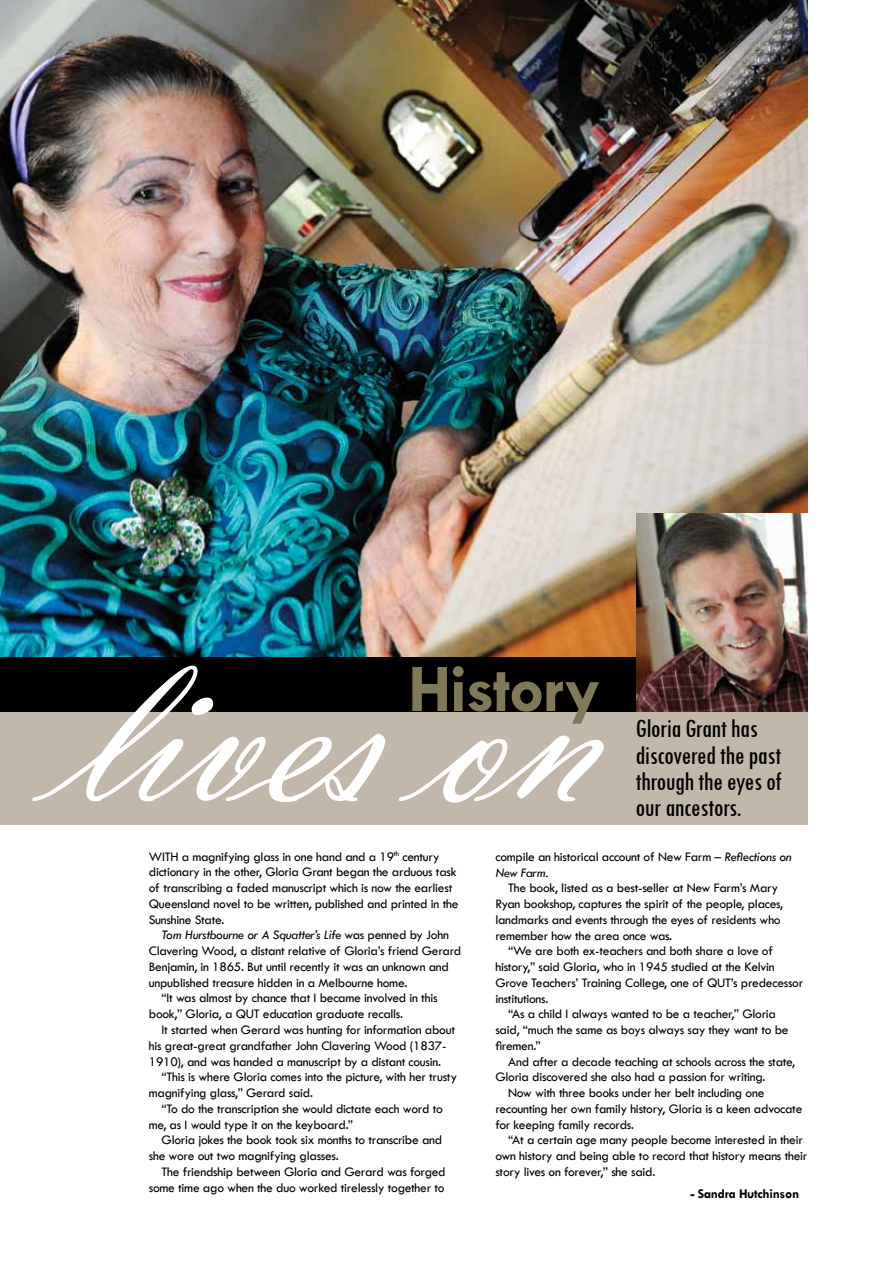
<style>
.page{position:relative;width:893px;height:1263px;background:#fff}
.page>*{position:absolute;margin:0;border:0;box-sizing:border-box;transform-origin:0 0}
.t1{font:233.7px "Vladimir Script";letter-spacing:-.03em;color:#fff}
.t2{font:700 68.7px "Tw Cen";letter-spacing:-.03em;color:#7f7959}
.t3{font:condensed 27px/26.2px "Tw Cen";letter-spacing:-.02em;color:#000}
.t4{font:13.5px/15.8px "Tw Cen";letter-spacing:-.02em;color:#000}
.t5{font:italic 13.5px "Tw Cen";letter-spacing:-.02em;color:#000}
.t6{font:700 13.5px "Tw Cen";letter-spacing:-.02em;color:#000}
.s1{font-style:normal}
.s2{font-style:italic}
</style>
<div class="page">
<div style="left:0;top:648px;width:808px;height:177px;background:#c1b7ab"></div>
<img style="left:0;top:0;width:808px;height:657px">
<div style="left:0;top:657px;width:808px;height:54px;background:#000"></div>
<img style="left:637px;top:514px;width:171px;height:197px">
<h1 class="t1" style="left:60px;top:591px;width:541px">lives on</h1>
<h2 class="t2" style="left:408px;top:648px;width:194px">History</h2>
<h3 class="t3" style="left:636px;top:715px;width:148px">Gloria Grant has discovered the past through the eyes of our ancestors.</h3>
<p class="t4" style="left:149px;top:848px;width:311px">WITH a magnifying glass in one hand and a 19<sup>th</sup> century dictionary in the other, Gloria Grant began the arduous task of transcribing a faded manuscript which is now the earliest Queensland novel to be written, published and printed in the Sunshine State.</p>
<p class="t5" style="left:162px;top:927px;width:289px">Tom Hurstbourne or A Squatter’s Life <span class="s1">was penned by John</span></p>
<p class="t4" style="left:149px;top:943px;width:314px">Clavering Wood, a distant relative of Gloria’s friend Gerard</p>
<p class="t4" style="left:149px;top:959px;width:302px">Benjamin, in 1865. But until recently it was an unknown and</p>
<p class="t4" style="left:149px;top:974px;width:260px">unpublished treasure hidden in a Melbourne home.</p>
<p class="t4" style="left:162px;top:990px;width:277px">“It was almost by chance that I became involved in this</p>
<p class="t4" style="left:149px;top:1006px;width:256px">book,” Gloria, a QUT education graduate recalls.</p>
<p class="t4" style="left:162px;top:1022px;width:295px">It started when Gerard was hunting for information about</p>
<p class="t4" style="left:149px;top:1037px;width:299px">his great-great grandfather John Clavering Wood (1837-</p>
<p class="t4" style="left:149px;top:1053px;width:294px">1910), and was handed a manuscript by a distant cousin.</p>
<p class="t4" style="left:162px;top:1069px;width:297px">“This is where Gloria comes into the picture, with her trusty</p>
<p class="t4" style="left:149px;top:1085px;width:166px">magnifying glass,” Gerard said.</p>
<p class="t4" style="left:162px;top:1100px;width:283px">“To do the transcription she would dictate each word to</p>
<p class="t4" style="left:149px;top:1116px;width:206px">me, as I would type it on the keyboard.”</p>
<p class="t4" style="left:162px;top:1132px;width:282px">Gloria jokes the book took six months to transcribe and</p>
<p class="t4" style="left:149px;top:1148px;width:191px">she wore out two magnifying glasses.</p>
<p class="t4" style="left:162px;top:1163px;width:286px">The friendship between Gloria and Gerard was forged</p>
<p class="t4" style="left:149px;top:1179px;width:297px">some time ago when the duo worked tirelessly together to</p>
<p class="t4" style="left:495px;top:848px;width:298px">compile an historical account of New Farm – <span class="s2">Reflections on<br>New Farm.</span></p>
<p class="t4" style="left:495px;top:880px;width:289px;text-indent:13px">The book, listed as a best-seller at New Farm’s Mary Ryan bookshop, captures the spirit of the people, places, landmarks and events through the eyes of residents who remember how the area once was.</p>
<p class="t4" style="left:508px;top:943px;width:266px">“We are both ex-teachers and both share a love of</p>
<p class="t4" style="left:495px;top:959px;width:281px">history,” said Gloria, who in 1945 studied at the Kelvin</p>
<p class="t4" style="left:495px;top:975px;width:309px">Grove Teachers’ Training College, one of QUT’s predecessor</p>
<p class="t4" style="left:495px;top:990px;width:54px">institutions.</p>
<p class="t4" style="left:508px;top:1006px;width:269px">“As a child I always wanted to be a teacher,” Gloria</p>
<p class="t4" style="left:495px;top:1022px;width:295px">said, “much the same as boys always say they want to be</p>
<p class="t4" style="left:495px;top:1038px;width:47px">firemen.”</p>
<p class="t4" style="left:508px;top:1053px;width:288px">And after a decade teaching at schools across the state,</p>
<p class="t4" style="left:495px;top:1069px;width:271px">Gloria discovered she also had a passion for writing.</p>
<p class="t4" style="left:508px;top:1085px;width:258px">Now with three books under her belt including one</p>
<p class="t4" style="left:495px;top:1101px;width:309px">recounting her own family history, Gloria is a keen advocate</p>
<p class="t4" style="left:495px;top:1116px;width:140px">for keeping family records.</p>
<p class="t4" style="left:508px;top:1132px;width:296px">“At a certain age many people become interested in their</p>
<p class="t4" style="left:495px;top:1148px;width:313px">own history and being able to record that history means their</p>
<p class="t4" style="left:495px;top:1164px;width:161px">story lives on forever,” she said.</p>
<p class="t6" style="left:691px;top:1185px;width:110px">- Sandra Hutchinson</p>
</div>
